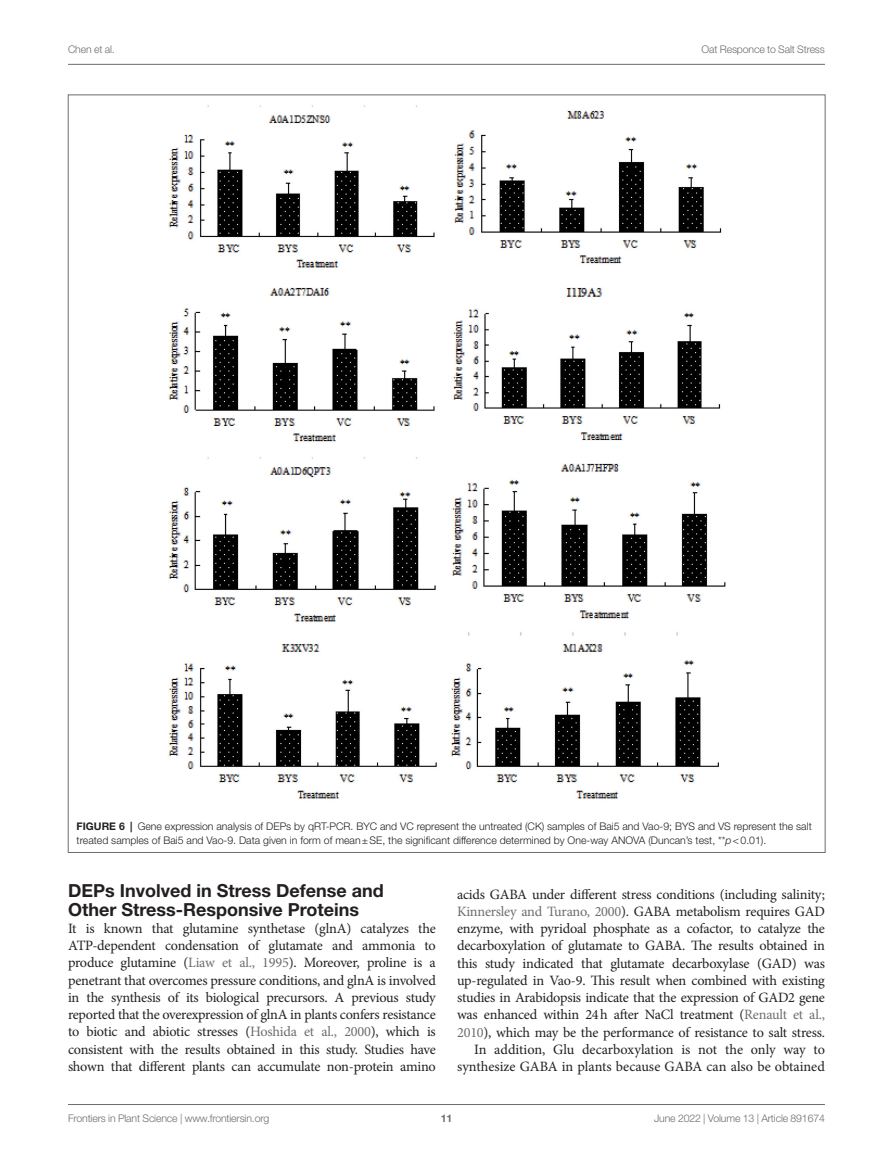
<style>
.page{position:relative;width:893px;height:1170px;background:#fff}
.page>*{position:absolute;margin:0;border:0;box-sizing:border-box;transform-origin:0 0}
.HEAD_2{font:700 18px/18.8px "Helvetica Neue LT Std";color:#231f20}
.TEXT_FLUSH{font:14.25px/17.2px "Minion Pro";letter-spacing:-.02em;color:#231f20;text-align:justify}
.TEXT{font:14.25px/17.2px "Minion Pro";color:#231f20;text-align:right}
.FIG_LEG{font:300 10.5px/14.2px "Helvetica Neue LT Std";color:#231f20}
.t1{font:300 10.5px "Helvetica Neue LT Std";letter-spacing:-.015em;color:#6c6d70}
.t2{font:700 10.5px "Helvetica Neue LT Std";color:#6c6d70}
.s1{font-weight:700}
.s2{font-style:italic}
.s3{color:#6c6d70}
</style>
<div class="page">
<hr style="left:68px;top:64px;width:757px;height:1px;background:#6c6d70">
<hr style="left:68px;top:1104px;width:757px;height:1px;background:#6c6d70">
<img style="left:168px;top:105px;width:558px;height:694px">
<p class="t1" style="left:68px;top:42px;width:48px">Chen et al.</p>
<p class="t1" style="left:701px;top:42px;width:125px">Oat Responce to Salt Stress</p>
<p class="FIG_LEG" style="left:77px;top:818px;width:737px"><span class="s1">FIGURE 6 |</span> Gene expression analysis of DEPs by qRT-PCR. BYC and VC represent the untreated (CK) samples of Bai5 and Vao-9; BYS and VS represent the salt treated samples of Bai5 and Vao-9. Data given in form of mean±SE, the significant difference determined by One-way ANOVA (Duncan’s test, **<span class="s2">p</span>&lt;0.01).</p>
<p class="HEAD_2" style="left:68px;top:880px;width:317px">DEPs Involved in Stress Defense and<br>Other Stress-Responsive Proteins</p>
<p class="TEXT_FLUSH" style="left:68px;top:919px;width:369px">It is known that glutamine synthetase (glnA) catalyzes the ATP-dependent condensation of glutamate and ammonia to produce glutamine (<span class="s3">Liaw et al., 1995</span>). Moreover, proline is a penetrant that overcomes pressure conditions, and glnA is involved in the synthesis of its biological precursors. A previous study reported that the overexpression of glnA in plants confers resistance to biotic and abiotic stresses (<span class="s3">Hoshida et al., 2000</span>), which is consistent with the results obtained in this study. Studies have shown that different plants can accumulate non-protein amino</p>
<p class="TEXT_FLUSH" style="left:457px;top:885px;width:369px">acids GABA under different stress conditions (including salinity; <span class="s3">Kinnersley and Turano, 2000</span>). GABA metabolism requires GAD enzyme, with pyridoal phosphate as a cofactor, to catalyze the decarboxylation of glutamate to GABA. The results obtained in this study indicated that glutamate decarboxylase (GAD) was up-regulated in Vao-9. This result when combined with existing studies in Arabidopsis indicate that the expression of GAD2 gene was enhanced within 24h after NaCl treatment (<span class="s3">Renault et al., 2010</span>), which may be the performance of resistance to salt stress.</p>
<p class="TEXT" style="left:457px;top:1040px;width:369px">In addition, Glu decarboxylation is not the only way to synthesize GABA in plants because GABA can also be obtained</p>
<p class="t1" style="left:68px;top:1111px;width:203px">Frontiers in Plant Science | www.frontiersin.org</p>
<p class="t2" style="left:441px;top:1111px;width:13px">11</p>
<p class="t1" style="left:654px;top:1111px;width:172px">June 2022 | Volume 13 | Article 891674</p>
</div>
